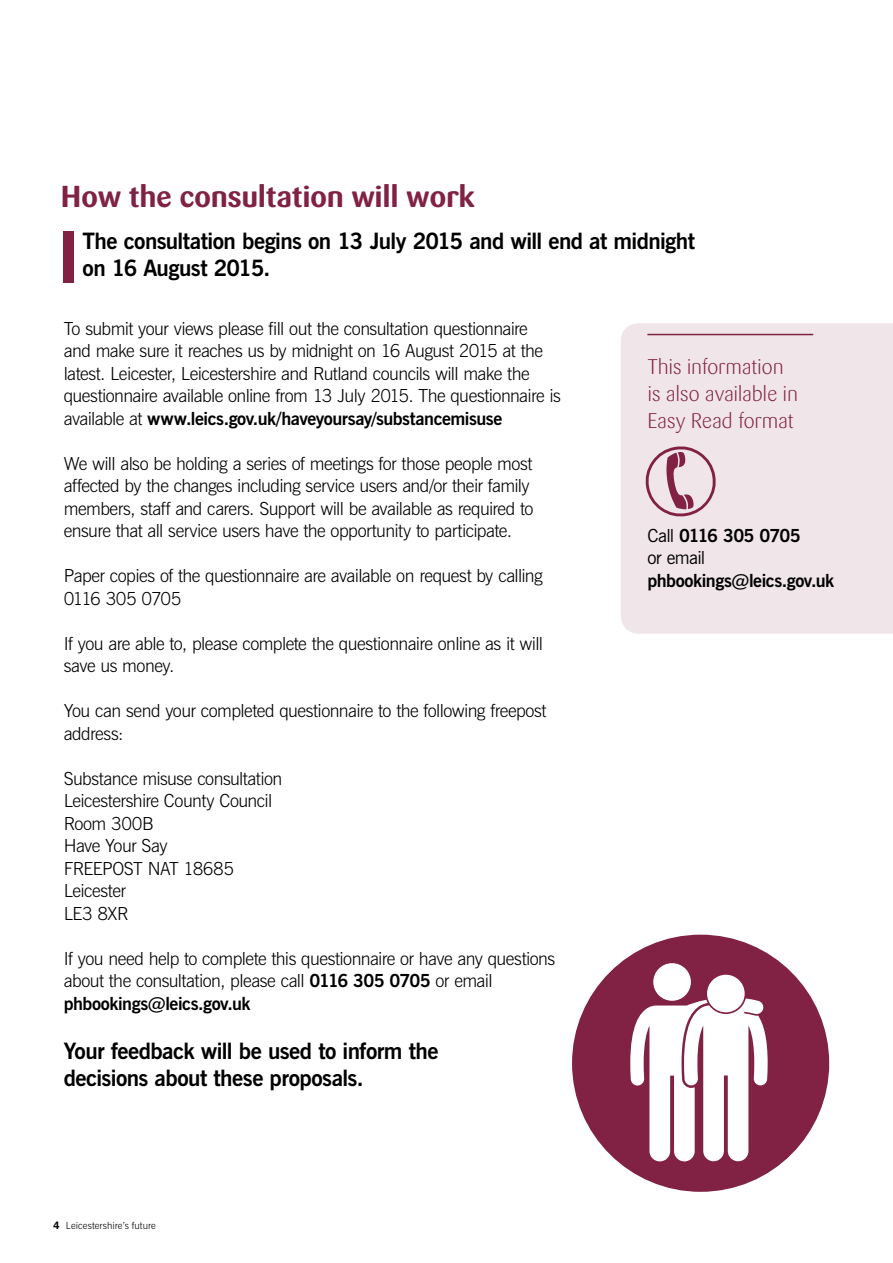
<style>
.page{position:relative;width:893px;height:1263px;background:#fff}
.page>*{position:absolute;margin:0;border:0;box-sizing:border-box;transform-origin:0 0}
.t1{font:700 30px "Sari";letter-spacing:-.015em;color:#812245}
.t2{font:700 22.5px/27px "News Gothic BT";letter-spacing:-.025em;color:#000}
.t3{font:300 21px/27px "Sari";letter-spacing:-.02em;color:#812245}
.t4{font:300 18px/22.5px "News Gothic BT";letter-spacing:-.03em;color:#000}
.t5{font:700 18px "News Gothic BT";letter-spacing:-.025em;color:#000}
.t6{font:18px/22.5px "News Gothic BT";letter-spacing:-.035em;color:#000}
.t7{font:300 9.75px "News Gothic BT";letter-spacing:.01em;color:#000}
.s1{font-weight:700}
.s2{font-family:"Franklin Gothic IT Cby BT";font-weight:600;font-size:10.5px}
</style>
<div class="page">
<div style="left:64px;top:231px;width:10px;height:52px;background:#812245"></div>
<div style="left:572px;top:935px;width:257px;height:257px;background:#812245;border-radius:50%"></div>
<div style="left:653px;top:963px;width:38px;height:38px;background:#fff;border-radius:50%"></div>
<svg style="left:630px;top:998px;width:138px;height:163px"></svg>
<div style="left:707px;top:975px;width:38px;height:37px;background:#fff;border-radius:50%"></div>
<div style="left:621px;top:323px;width:272px;height:311px;background:#f0e5e9"></div>
<hr style="left:647px;top:334px;width:166px;height:1px;background:#812245">
<svg style="left:645px;top:445px;width:72px;height:72px;background:#d4b5c1"></svg>
<h1 class="t1" style="left:61px;top:179px;width:416px">How the consultation will work</h1>
<p class="t2" style="left:83px;top:228px;width:614px">The consultation begins on 13 July 2015 and will end at midnight on 16 August 2015.</p>
<p class="t4" style="left:64px;top:317px;width:499px">To submit your views please fill out the consultation questionnaire<br>and make sure it reaches us by midnight on 16 August 2015 at the latest. Leicester, Leicestershire and Rutland councils will make the questionnaire available online from 13 July 2015. The questionnaire is available at <span class="s1">www.leics.gov.uk/haveyoursay/substancemisuse</span></p>
<p class="t4" style="left:64px;top:452px;width:471px">We will also be holding a series of meetings for those people most affected by the changes including service users and/or their family members, staff and carers. Support will be available as required to ensure that all service users have the opportunity to participate.</p>
<p class="t4" style="left:64px;top:565px;width:481px">Paper copies of the questionnaire are available on request by calling<br>0116 305 0705</p>
<p class="t4" style="left:64px;top:632px;width:481px">If you are able to, please complete the questionnaire online as it will save us money.</p>
<p class="t4" style="left:64px;top:700px;width:484px">You can send your completed questionnaire to the following freepost address:</p>
<p class="t4" style="left:64px;top:767px;width:220px">Substance misuse consultation<br>Leicestershire County Council<br>Room 300B<br>Have Your Say<br>FREEPOST NAT 18685<br>Leicester<br>LE3 8XR</p>
<p class="t4" style="left:64px;top:947px;width:493px">If you need help to complete this questionnaire or have any questions about the consultation, please call <span class="s1">0116 305 0705</span> or email <span class="s1">phbookings@leics.gov.uk</span></p>
<p class="t2" style="left:64px;top:1038px;width:376px">Your feedback will be used to inform the decisions about these proposals.</p>
<p class="t7" style="left:53px;top:1219px;width:104px"><span class="s2">4</span> Leicestershire’s future</p>
<p class="t3" style="left:647px;top:353px;width:152px">This information is also available in<br>Easy Read format</p>
<p class="t6" style="left:647px;top:524px;width:155px">Call <span class="s1">0116 305 0705 </span>or email</p>
<p class="t5" style="left:647px;top:569px;width:188px">phbookings@leics.gov.uk</p>
</div>
